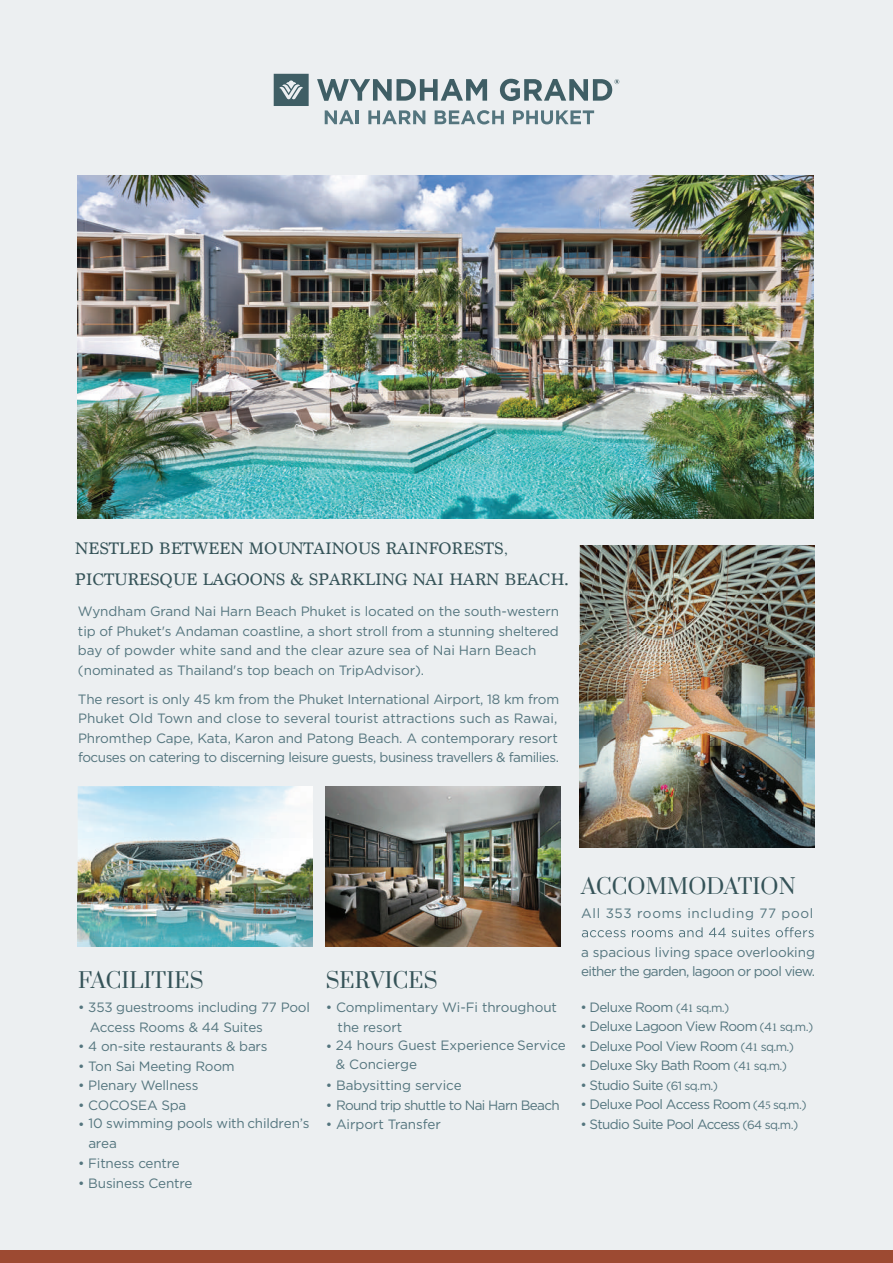
<style>
.page{position:relative;width:893px;height:1263px;background:#fff}
.page>*{position:absolute;margin:0;border:0;box-sizing:border-box;transform-origin:0 0}
.t1{font:21px "Prata";letter-spacing:.01em;color:#355358}
.t2{font:17.55px/30.5px "Marion";letter-spacing:-.005em;color:#355358}
.t3{font:13.5px/19.5px "Gotham";letter-spacing:-.015em;color:#54757e}
.t4{font:13.5px "Gotham";letter-spacing:-.05em;color:#54757e}
.t5{font:13.5px/19.5px "Gotham";letter-spacing:-.035em;color:#54757e}
.t6{font:13.5px "Gotham";letter-spacing:.05em;color:#54757e}
.s1{font-family:"Prata";font-size:13.8px;color:#3f5e65}
.s2{font-size:12px}
.s3{font-family:"Minion Pro";font-size:12px}
</style>
<div class="page">
<div style="left:0;top:0;width:893px;height:1250px;background:#eceff1"></div>
<img style="left:78px;top:786px;width:46px;height:160px">
<img style="left:124px;top:786px;width:94px;height:51px">
<img style="left:218px;top:786px;width:94px;height:107px">
<img style="left:124px;top:870px;width:94px;height:23px">
<img style="left:124px;top:893px;width:188px;height:53px">
<img style="left:96px;top:837px;width:154px;height:33px">
<img style="left:326px;top:786px;width:234px;height:160px">
<div style="left:0;top:1250px;width:893px;height:13px;background:#9d4a32"></div>
<svg style="left:582px;top:927px;width:232px;height:10px;background:#ccd5d9"></svg>
<svg style="left:317px;top:79px;width:170px;height:22px;background:#9aaaae"></svg>
<svg style="left:500px;top:79px;width:119px;height:22px;background:#99a9ad"></svg>
<svg style="left:274px;top:74px;width:35px;height:32px"></svg>
<svg style="left:325px;top:110px;width:29px;height:14px"></svg>
<hr style="left:356px;top:110px;width:3px;height:14px;background:#54757e">
<svg style="left:368px;top:110px;width:57px;height:14px"></svg>
<svg style="left:435px;top:110px;width:69px;height:14px"></svg>
<svg style="left:513px;top:110px;width:81px;height:14px"></svg>
<img style="left:78px;top:175px;width:736px;height:343px">
<img style="left:580px;top:545px;width:10px;height:50px">
<img style="left:590px;top:545px;width:177px;height:50px">
<img style="left:767px;top:545px;width:47px;height:303px">
<img style="left:580px;top:595px;width:187px;height:253px">
<p class="t2" style="left:75px;top:533px;width:495px">NESTLED BETWEEN MOUNTAINOUS RAINFORESTS<span class="s1">,<br></span>PICTURESQUE LAGOONS &amp; SPARKLING NAI HARN BEACH.</p>
<p class="t3" style="left:78px;top:601px;width:483px">Wyndham Grand Nai Harn Beach Phuket is located on the south-western tip of Phuket's Andaman coastline, a short stroll from a stunning sheltered bay of powder white sand and the clear azure sea of Nai Harn Beach (nominated as Thailand's top beach on TripAdvisor).</p>
<p class="t3" style="left:78px;top:689px;width:483px">The resort is only 45 km from the Phuket International Airport, 18 km from Phuket Old Town and close to several tourist attractions such as Rawai, Phromthep Cape, Kata, Karon and Patong Beach. A contemporary resort focuses on catering to discerning leisure guests, business travellers &amp; families.</p>
<h1 class="t1" style="left:78px;top:967px;width:127px">FACILITIES</h1>
<p class="t3" style="left:90px;top:997px;width:222px;text-indent:-12px">• 353 guestrooms including 77 Pool<br>Access Rooms &amp; 44 Suites</p>
<p class="t3" style="left:78px;top:1036px;width:191px">• 4 on-site restaurants &amp; bars</p>
<p class="t3" style="left:78px;top:1056px;width:158px">• Ton Sai Meeting Room</p>
<p class="t3" style="left:78px;top:1075px;width:122px">• Plenary Wellness</p>
<p class="t3" style="left:78px;top:1095px;width:110px">• COCOSEA Spa</p>
<p class="t3" style="left:88px;top:1113px;width:223px;text-indent:-10px">• 10 swimming pools with children’s area</p>
<p class="t3" style="left:78px;top:1153px;width:103px">• Fitness centre</p>
<p class="t3" style="left:78px;top:1173px;width:116px">• Business Centre</p>
<h1 class="t1" style="left:326px;top:967px;width:113px">SERVICES</h1>
<p class="t3" style="left:338px;top:997px;width:221px;text-indent:-12px">• Complimentary Wi-Fi throughout the resort</p>
<p class="t3" style="left:336px;top:1035px;width:231px;text-indent:-10px">• 24 hours Guest Experience Service &amp; Concierge</p>
<p class="t3" style="left:326px;top:1075px;width:137px">• Babysitting service</p>
<p class="t4" style="left:326px;top:1096px;width:235px">• Round trip shuttle to Nai Harn Beach</p>
<p class="t3" style="left:326px;top:1114px;width:117px">• Airport Transfer</p>
<h1 class="t1" style="left:581px;top:873px;width:216px">ACCOMMODATION</h1>
<p class="t6" style="left:581px;top:904px;width:234px">All 353 rooms including 77 pool</p>
<p class="t5" style="left:581px;top:942px;width:235px">a spacious living space overlooking either the garden, lagoon or pool view.</p>
<p class="t4" style="left:580px;top:998px;width:151px">• Deluxe Room <span class="s2">(4</span><span class="s3">1</span> <span class="s2">sq.m.)</span></p>
<p class="t4" style="left:580px;top:1018px;width:234px">• Deluxe Lagoon View Room <span class="s2">(4</span><span class="s3">1</span> <span class="s2">sq.m.)</span></p>
<p class="t4" style="left:580px;top:1037px;width:215px">• Deluxe Pool View Room <span class="s2">(4</span><span class="s3">1</span> <span class="s2">sq.m.)</span></p>
<p class="t4" style="left:580px;top:1057px;width:208px">• Deluxe Sky Bath Room <span class="s2">(4</span><span class="s3">1</span> <span class="s2">sq.m.)</span></p>
<p class="t4" style="left:580px;top:1076px;width:139px">• Studio Suite <span class="s2">(61 sq.m.)</span></p>
<p class="t4" style="left:580px;top:1096px;width:228px">• Deluxe Pool Access Room <span class="s2">(4</span><span class="s3">5</span> <span class="s2">sq.m.)</span></p>
<p class="t4" style="left:580px;top:1115px;width:219px">• Studio Suite Pool Access <span class="s2">(64 sq.m.)</span></p>
</div>
